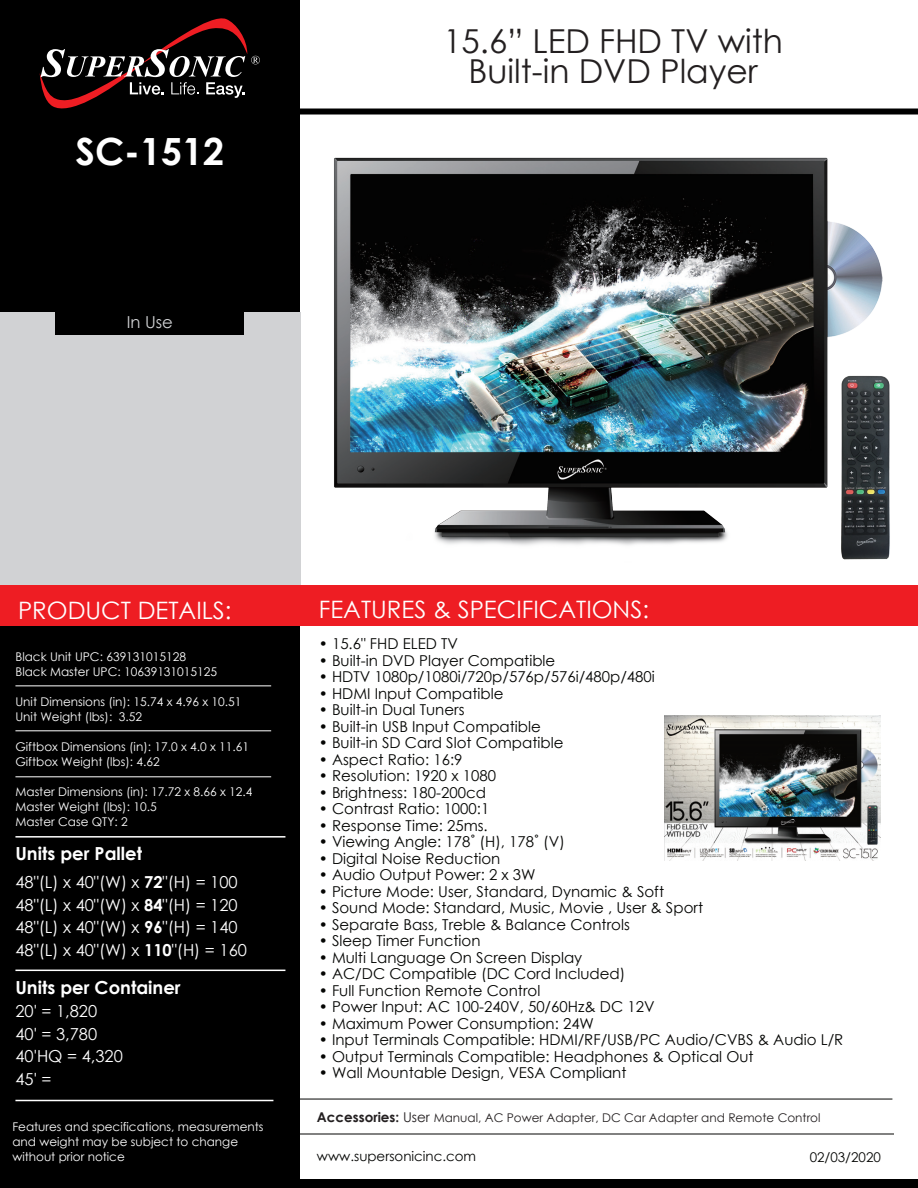
<style>
.page{position:relative;width:918px;height:1188px;background:#fff}
.page>*{position:absolute;margin:0;border:0;box-sizing:border-box;transform-origin:0 0}
.t1{font:700 37.5px "Century Gothic";color:#fff}
.t2{font:33px/30px "Century Gothic";color:#231f20;text-align:center}
.t3{font:24px "Century Gothic";color:#fff}
.t4{font:700 18px "Century Gothic";color:#fff}
.t5{font:16.5px/22.4px "Century Gothic";color:#fff}
.t6{font:16.5px "Century Gothic";color:#d1d2d4}
.t7{font:15px "Century Gothic";color:#040503}
.t8{font:13.35px "Century Gothic";color:#040503}
.t9{font:12px/15px "Century Gothic";color:#fff}
.t10{font:12px "Century Gothic";color:#231f20}
.s1{font-weight:700}
.s2{font-weight:700;font-size:13.5px}
.s3{font-size:13.5px}
</style>
<div class="page">
<div style="left:0;top:0;width:300px;height:1184px;background:#000"></div>
<div style="left:0;top:312px;width:300px;height:275px;background:#d1d2d4"></div>
<hr style="left:299px;top:1134px;width:595px;height:1px;background:#040503">
<div style="left:0;top:1179px;width:918px;height:9px;background:#000"></div>
<div style="left:0;top:585px;width:918px;height:41px;background:#ee1d23"></div>
<hr style="left:15px;top:685px;width:256px;height:1px;background:#fff">
<hr style="left:15px;top:730px;width:256px;height:1px;background:#fff">
<div style="left:282px;top:109px;width:636px;height:6px;background:#000"></div>
<hr style="left:15px;top:1100px;width:258px;height:1px;background:#fff">
<svg style="left:40px;top:18px;width:220px;height:91px"></svg>
<hr style="left:15px;top:776px;width:256px;height:1px;background:#fff">
<hr style="left:300px;top:1099px;width:592px;height:1px;background:#040503">
<hr style="left:15px;top:836px;width:270px;height:2px;background:#fff">
<hr style="left:15px;top:970px;width:270px;height:1px;background:#fff">
<div style="left:55px;top:298px;width:189px;height:37px;background:#000"></div>
<img style="left:334px;top:157px;width:549px;height:389px">
<img style="left:838px;top:372px;width:52px;height:188px">
<img style="left:664px;top:716px;width:216px;height:145px">
<h1 class="t1" style="left:76px;top:123px;width:150px">SC-1512</h1>
<p class="t6" style="left:127px;top:311px;width:48px">In Use</p>
<h2 class="t2" style="left:443px;top:26px;width:341px">15.6” LED FHD TV with<br>Built-in DVD Player</h2>
<h3 class="t3" style="left:18px;top:593px;width:215px">PRODUCT DETAILS:</h3>
<p class="t9" style="left:15px;top:649px;width:203px">Black Unit UPC: 639131015128<br>Black Master UPC: 10639131015125</p>
<p class="t9" style="left:15px;top:694px;width:228px">Unit Dimensions (in): 15.74 x 4.96 x 10.51<br>Unit Weight (lbs): 3.52</p>
<p class="t9" style="left:15px;top:739px;width:235px">Giftbox Dimensions (in): 17.0 x 4.0 x 11.61<br>Giftbox Weight (lbs): 4.62</p>
<p class="t9" style="left:15px;top:784px;width:239px">Master Dimensions (in): 17.72 x 8.66 x 12.4<br>Master Weight (lbs): 10.5<br>Master Case QTY: 2</p>
<p class="t4" style="left:15px;top:840px;width:128px">Units per Pallet</p>
<p class="t5" style="left:15px;top:871px;width:233px">48"(L) x 40"(W) x <span class="s1">72</span>"(H) = 100<br>48"(L) x 40"(W) x <span class="s1">84</span>"(H) = 120<br>48"(L) x 40"(W) x <span class="s1">96</span>"(H) = 140<br>48"(L) x 40"(W) x <span class="s1">110</span>"(H) = 160</p>
<p class="t4" style="left:15px;top:974px;width:167px">Units per Container</p>
<p class="t5" style="left:15px;top:1000px;width:109px">20' = 1,820<br>40' = 3,780<br>40'HQ = 4,320<br>45' =</p>
<p class="t9" style="left:12px;top:1119px;width:253px">Features and specifications, measurements and weight may be subject to change without prior notice</p>
<h3 class="t3" style="left:319px;top:592px;width:332px">FEATURES &amp; SPECIFICATIONS:</h3>
<p class="t7" style="left:319px;top:633px;width:141px">• 15.6" FHD ELED TV</p>
<p class="t7" style="left:319px;top:650px;width:238px">• Built-in DVD Player Compatible</p>
<p class="t7" style="left:319px;top:666px;width:338px">• HDTV 1080p/1080i/720p/576p/576i/480p/480i</p>
<p class="t7" style="left:319px;top:683px;width:186px">• HDMI Input Compatible</p>
<p class="t7" style="left:319px;top:699px;width:147px">• Built-in Dual Tuners</p>
<p class="t7" style="left:319px;top:716px;width:224px">• Built-in USB Input Compatible</p>
<p class="t7" style="left:319px;top:732px;width:246px">• Built-in SD Card Slot Compatible</p>
<p class="t7" style="left:319px;top:749px;width:145px">• Aspect Ratio: 16:9</p>
<p class="t7" style="left:319px;top:765px;width:179px">• Resolution: 1920 x 1080</p>
<p class="t7" style="left:319px;top:782px;width:169px">• Brightness: 180-200cd</p>
<p class="t7" style="left:319px;top:798px;width:172px">• Contrast Ratio: 1000:1</p>
<p class="t7" style="left:319px;top:815px;width:171px">• Response Time: 25ms.</p>
<p class="t7" style="left:319px;top:831px;width:248px">• Viewing Angle: 178˚ (H), 178˚ (V)</p>
<p class="t7" style="left:319px;top:848px;width:183px">• Digital Noise Reduction</p>
<p class="t7" style="left:319px;top:864px;width:218px">• Audio Output Power: 2 x 3W</p>
<p class="t7" style="left:319px;top:881px;width:347px">• Picture Mode: User, Standard, Dynamic &amp; Soft</p>
<p class="t7" style="left:319px;top:897px;width:386px">• Sound Mode: Standard, Music, Movie , User &amp; Sport</p>
<p class="t7" style="left:319px;top:914px;width:313px">• Separate Bass, Treble &amp; Balance Controls</p>
<p class="t7" style="left:319px;top:930px;width:163px">• Sleep Timer Function</p>
<p class="t7" style="left:319px;top:947px;width:265px">• Multi Language On Screen Display</p>
<p class="t7" style="left:319px;top:963px;width:308px">• AC/DC Compatible (DC Cord Included)</p>
<p class="t7" style="left:319px;top:980px;width:223px">• Full Function Remote Control</p>
<p class="t7" style="left:319px;top:996px;width:337px">• Power Input: AC 100-240V, 50/60Hz&amp; DC 12V</p>
<p class="t7" style="left:319px;top:1013px;width:277px">• Maximum Power Consumption: 24W</p>
<p class="t7" style="left:319px;top:1029px;width:526px">• Input Terminals Compatible: HDMI/RF/USB/PC Audio/CVBS &amp; Audio L/R</p>
<p class="t7" style="left:319px;top:1046px;width:436px">• Output Terminals Compatible: Headphones &amp; Optical Out</p>
<p class="t7" style="left:319px;top:1062px;width:309px">• Wall Mountable Design, VESA Compliant</p>
<p class="t10" style="left:317px;top:1109px;width:505px"><span class="s2">Accessories:</span> <span class="s3">User</span> Manual, AC Power Adapter, DC Car Adapter and Remote Control</p>
<p class="t8" style="left:317px;top:1147px;width:161px">www.supersonicinc.com</p>
<p class="t8" style="left:810px;top:1148px;width:73px">02/03/2020</p>
</div>
